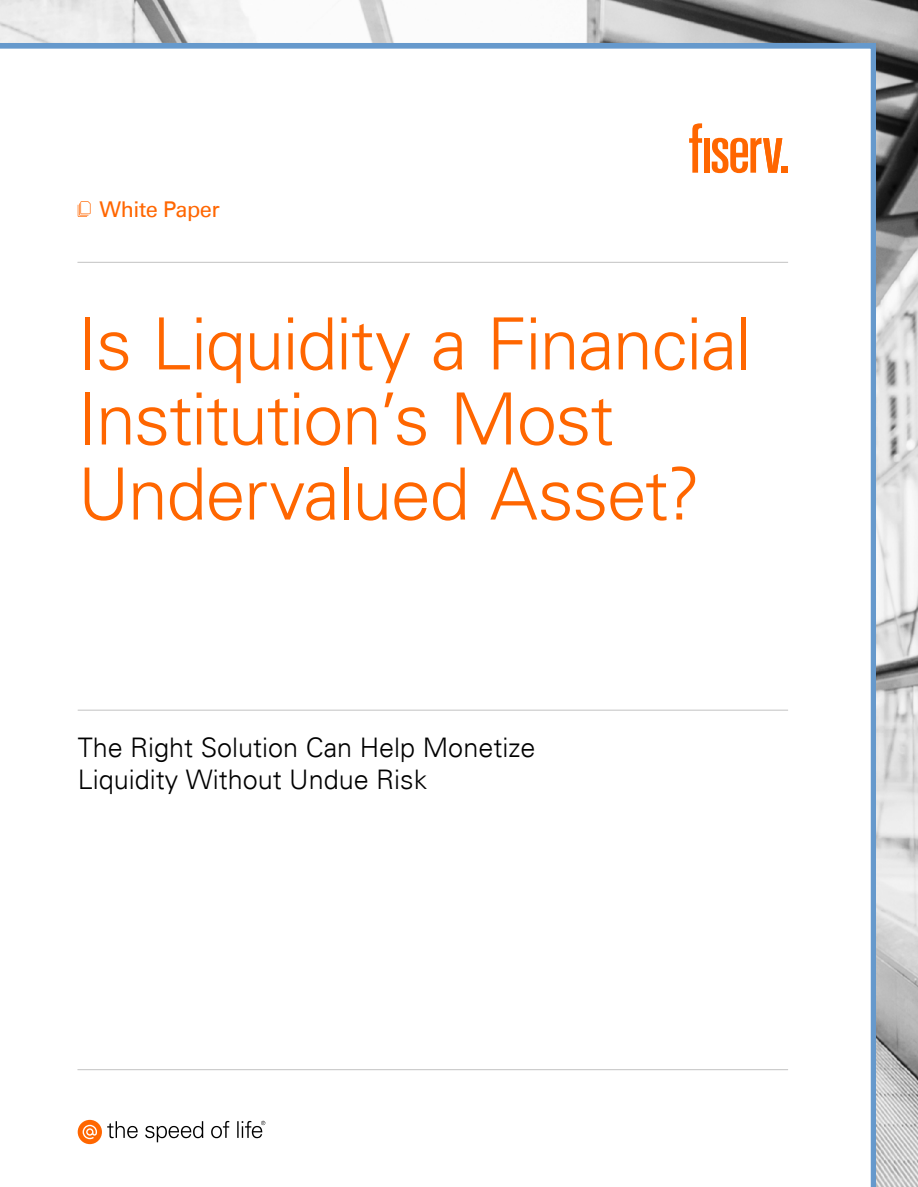
<style>
.page{position:relative;width:918px;height:1187px;background:#fff}
.page>*{position:absolute;margin:0;border:0;box-sizing:border-box;transform-origin:0 0}
.t1{font:300 72px/75px "Univers For Fiserv 45";letter-spacing:-.02em;color:#f60}
.t2{font:300 27px/32.4px "Univers For Fiserv 45";color:#000}
.t3{font:21.75px "Univers For Fiserv 55";letter-spacing:-.02em;color:#f60}
</style>
<div class="page">
<img style="left:0;top:0;width:918px;height:1186px">
<hr style="left:77px;top:1069px;width:711px;height:1px;background:#c2c2c2">
<svg style="left:78px;top:201px;width:13px;height:16px"></svg>
<hr style="left:77px;top:262px;width:711px;height:1px;background:#c2c2c2">
<hr style="left:78px;top:710px;width:710px;height:1px;background:#c2c2c2">
<div style="left:78px;top:1119px;width:24px;height:25px;background:#f60;border-radius:50%"></div>
<svg style="left:83px;top:1124px;width:14px;height:15px"></svg>
<svg style="left:107px;top:1120px;width:158px;height:22px"></svg>
<svg style="left:712px;top:138px;width:70px;height:35px"></svg>
<div style="left:782px;top:166px;width:6px;height:7px;background:#f60"></div>
<div style="left:704px;top:138px;width:6px;height:35px;background:#f60"></div>
<svg style="left:689px;top:123px;width:13px;height:50px"></svg>
<p class="t3" style="left:99px;top:196px;width:122px">White Paper</p>
<h1 class="t1" style="left:78px;top:306px;width:675px">Is Liquidity a Financial<br>Institution’s Most<br>Undervalued Asset?</h1>
<p class="t2" style="left:78px;top:731px;width:459px">The Right Solution Can Help Monetize<br>Liquidity Without Undue Risk</p>
</div>
